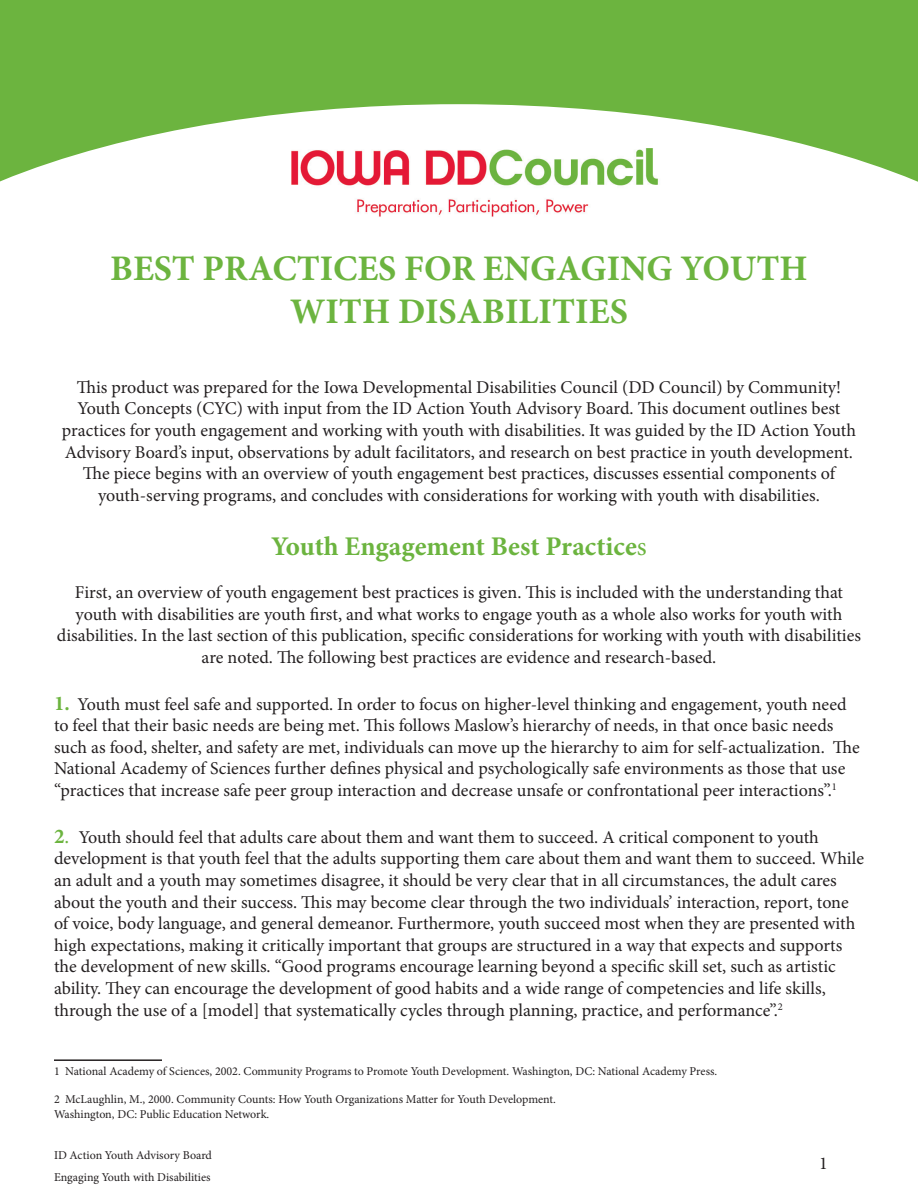
<style>
.page{position:relative;width:918px;height:1188px;background:#fff}
.page>*{position:absolute;margin:0;border:0;box-sizing:border-box;transform-origin:0 0}
.t1{font:700 36px/43.2px "Minion Pro";color:#6cb43f;text-align:center}
.t2{font:700 27px "Minion Pro";color:#6cb43f}
.t3{font:18px/21.6px "Minion Pro";color:#231f20}
.t4{font:12px "Minion Pro";letter-spacing:-.005em;color:#231f20}
.s1{font-weight:400}
.s2{font-weight:700;font-size:21px;color:#6cb43f}
.s3{font-size:21px;color:#6cb43f}
</style>
<div class="page">
<svg style="left:0;top:0;width:918px;height:182px;fill:#6cb43f"></svg>
<img style="left:268px;top:148px;width:416px;height:69px">
<hr style="left:54px;top:1059px;width:108px;height:2px;background:#231f20">
<p class="t1" style="left:110px;top:246px;width:699px">BEST PRACTICES FOR ENGAGING YOUTH<br>WITH DISABILITIES</p>
<p class="t3" style="left:62px;top:376px;width:796px;text-align:center">This product was prepared for the Iowa Developmental Disabilities Council (DD Council) by Community!<br>Youth Concepts (CYC) with input from the ID Action Youth Advisory Board. This document outlines best practices for youth engagement and working with youth with disabilities. It was guided by the ID Action Youth Advisory Board’s input, observations by adult facilitators, and research on best practice in youth development.<br>The piece begins with an overview of youth engagement best practices, discusses essential components of</p>
<p class="t3" style="left:98px;top:484px;width:723px">youth-serving programs, and concludes with considerations for working with youth with disabilities.</p>
<p class="t2" style="left:271px;top:527px;width:377px">Youth Engagement Best Practice<span class="s1">s</span></p>
<p class="t3" style="left:75px;top:582px;width:770px">First, an overview of youth engagement best practices is given. This is included with the understanding that youth with disabilities are youth first, and what works to engage youth as a whole also works for youth with</p>
<p class="t3" style="left:57px;top:625px;width:806px;text-align:center">disabilities. In the last section of this publication, specific considerations for working with youth with disabilities are noted. The following best practices are evidence and research-based.</p>
<p class="t3" style="left:54px;top:693px;width:807px"><span class="s2">1.</span> Youth must feel safe and supported. In order to focus on higher-level thinking and engagement, youth need to feel that their basic needs are being met. This follows Maslow’s hierarchy of needs, in that once basic needs such as food, shelter, and safety are met, individuals can move up the hierarchy to aim for self-actualization. The National Academy of Sciences further defines physical and psychologically safe environments as those that use “practices that increase safe peer group interaction and decrease unsafe or confrontational peer interactions”.<sup>1</sup></p>
<p class="t3" style="left:54px;top:826px;width:766px"><span class="s2">2</span><span class="s3">.</span> Youth should feel that adults care about them and want them to succeed. A critical component to youth</p>
<p class="t3" style="left:54px;top:848px;width:812px">development is that youth feel that the adults supporting them care about them and want them to succeed. While an adult and a youth may sometimes disagree, it should be very clear that in all circumstances, the adult cares about the youth and their success. This may become clear through the two individuals’ interaction, report, tone of voice, body language, and general demeanor. Furthermore, youth succeed most when they are presented with high expectations, making it critically important that groups are structured in a way that expects and supports the development of new skills. “Good programs encourage learning beyond a specific skill set, such as artistic ability. They can encourage the development of good habits and a wide range of competencies and life skills, through the use of a [model] that systematically cycles through planning, practice, and performance”.<sup>2</sup></p>
<p class="t4" style="left:54px;top:1063px;width:665px">1 National Academy of Sciences, 2002. Community Programs to Promote Youth Development. Washington, DC: National Academy Press.</p>
<p class="t4" style="left:54px;top:1092px;width:504px">2 McLaughlin, M., 2000. Community Counts: How Youth Organizations Matter for Youth Development.</p>
<p class="t4" style="left:54px;top:1106px;width:217px">Washington, DC: Public Education Network.</p>
<p class="t4" style="left:54px;top:1147px;width:159px">ID Action Youth Advisory Board</p>
<p class="t4" style="left:54px;top:1169px;width:158px">Engaging Youth with Disabilities</p>
<p class="t3" style="left:819px;top:1152px;width:10px">1</p>
</div>
